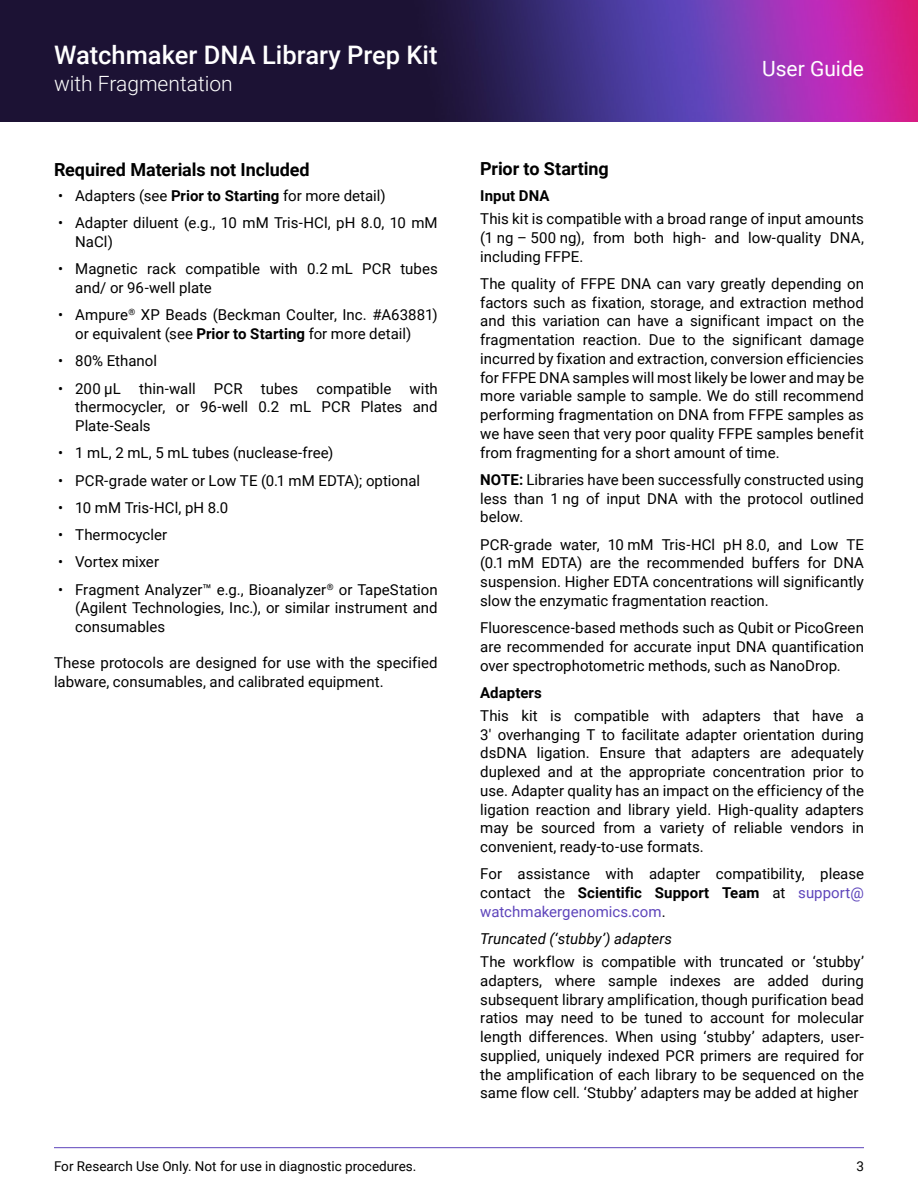
<style>
.page{position:relative;width:918px;height:1188px;background:#fff}
.page>*{position:absolute;margin:0;border:0;box-sizing:border-box;transform-origin:0 0}
.t1{font:500 25.5px "Roboto";color:#fff}
.t2{font:300 21px "Roboto";color:#fff}
.t3{font:21px "Roboto";color:#fff}
.t4{font:700 18px "Roboto";letter-spacing:-.005em;color:#000}
.t5{font:15px/18.8px "Roboto";color:#000;text-align:justify}
.t6{font:italic 15px "Roboto";color:#000}
.t7{font:700 15px "Roboto";letter-spacing:.005em;color:#000}
.t8{font:13.5px "Roboto";color:#000}
.s1{font-weight:700}
.s2{color:#5e45bb}
</style>
<div class="page">
<img style="left:0;top:0;width:918px;height:122px">
<hr style="left:54px;top:1147px;width:810px;height:1px;background:#5e45bb">
<h1 class="t1" style="left:54px;top:45px;width:385px">Watchmaker DNA Library Prep Kit</h1>
<h2 class="t2" style="left:54px;top:76px;width:180px">with Fragmentation</h2>
<p class="t4" style="left:54px;top:162px;width:257px">Required Materials not Included</p>
<p class="t5" style="left:58px;top:187px;width:329px">• Adapters (see <span class="s1">Prior to Starting</span> for more detail)</p>
<p class="t5" style="left:75px;top:215px;width:364px;text-indent:-17px">• Adapter diluent (e.g., 10 mM Tris-HCl, pH 8.0, 10 mM<br>NaCl)</p>
<p class="t5" style="left:75px;top:261px;width:364px;text-indent:-17px">• Magnetic rack compatible with 0.2 mL PCR tubes and/ or 96-well plate</p>
<p class="t5" style="left:75px;top:307px;width:364px;text-indent:-17px">• Ampure<sup>®</sup> XP Beads (Beckman Coulter, Inc. #A63881) or equivalent (see <span class="s1">Prior to Starting</span> for more detail)</p>
<p class="t5" style="left:58px;top:353px;width:100px">• 80% Ethanol</p>
<p class="t5" style="left:75px;top:380px;width:364px;text-indent:-17px">• 200 µL thin-wall PCR tubes compatible with thermocycler, or 96-well 0.2 mL PCR Plates and Plate-Seals</p>
<p class="t5" style="left:58px;top:445px;width:277px">• 1 mL, 2 mL, 5 mL tubes (nuclease-free)</p>
<p class="t5" style="left:58px;top:472px;width:363px">• PCR-grade water or Low TE (0.1 mM EDTA); optional</p>
<p class="t5" style="left:58px;top:499px;width:172px">• 10 mM Tris-HCl, pH 8.0</p>
<p class="t5" style="left:58px;top:526px;width:111px">• Thermocycler</p>
<p class="t5" style="left:58px;top:554px;width:102px">• Vortex mixer</p>
<p class="t5" style="left:75px;top:581px;width:364px;text-indent:-17px">• Fragment Analyzer™ e.g., Bioanalyzer<sup>®</sup> or TapeStation (Agilent Technologies, Inc.), or similar instrument and consumables</p>
<p class="t5" style="left:54px;top:654px;width:385px">These protocols are designed for use with the specified labware, consumables, and calibrated equipment.</p>
<h2 class="t3" style="left:762px;top:57px;width:103px">User Guide</h2>
<p class="t4" style="left:480px;top:162px;width:130px">Prior to Starting</p>
<p class="t7" style="left:480px;top:190px;width:71px">Input DNA</p>
<p class="t5" style="left:480px;top:210px;width:385px">This kit is compatible with a broad range of input amounts (1 ng – 500 ng), from both high- and low-quality DNA, including FFPE.</p>
<p class="t5" style="left:480px;top:275px;width:385px">The quality of FFPE DNA can vary greatly depending on factors such as fixation, storage, and extraction method and this variation can have a significant impact on the fragmentation reaction. Due to the significant damage incurred by fixation and extraction, conversion efficiencies for FFPE DNA samples will most likely be lower and may be more variable sample to sample. We do still recommend performing fragmentation on DNA from FFPE samples as we have seen that very poor quality FFPE samples benefit from fragmenting for a short amount of time.</p>
<p class="t5" style="left:480px;top:471px;width:385px"><span class="s1">NOTE:</span> Libraries have been successfully constructed using less than 1 ng of input DNA with the protocol outlined below.</p>
<p class="t5" style="left:480px;top:536px;width:385px">PCR-grade water, 10 mM Tris-HCl pH 8.0, and Low TE (0.1 mM EDTA) are the recommended buffers for DNA suspension. Higher EDTA concentrations will significantly slow the enzymatic fragmentation reaction.</p>
<p class="t5" style="left:480px;top:619px;width:385px">Fluorescence-based methods such as Qubit or PicoGreen are recommended for accurate input DNA quantification over spectrophotometric methods, such as NanoDrop.</p>
<p class="t7" style="left:480px;top:686px;width:63px">Adapters</p>
<p class="t5" style="left:480px;top:707px;width:385px">This kit is compatible with adapters that have a 3' overhanging T to facilitate adapter orientation during dsDNA ligation. Ensure that adapters are adequately duplexed and at the appropriate concentration prior to use. Adapter quality has an impact on the efficiency of the ligation reaction and library yield. High-quality adapters may be sourced from a variety of reliable vendors in convenient, ready-to-use formats.</p>
<p class="t5" style="left:480px;top:866px;width:385px">For assistance with adapter compatibility, please contact the <span class="s1">Scientific Support Team</span> at <span class="s2">support@ watchmakergenomics.com</span>.</p>
<p class="t6" style="left:480px;top:932px;width:193px">Truncated (‘stubby’) adapters</p>
<p class="t5" style="left:480px;top:953px;width:385px">The workflow is compatible with truncated or ‘stubby’ adapters, where sample indexes are added during subsequent library amplification, though purification bead ratios may need to be tuned to account for molecular length differences. When using ‘stubby’ adapters, user&shy;supplied, uniquely indexed PCR primers are required for the amplification of each library to be sequenced on the same flow cell. ‘Stubby’ adapters may be added at higher</p>
<p class="t8" style="left:54px;top:1160px;width:364px">For Research Use Only. Not for use in diagnostic procedures.</p>
<p class="t8" style="left:856px;top:1160px;width:9px">3</p>
</div>
